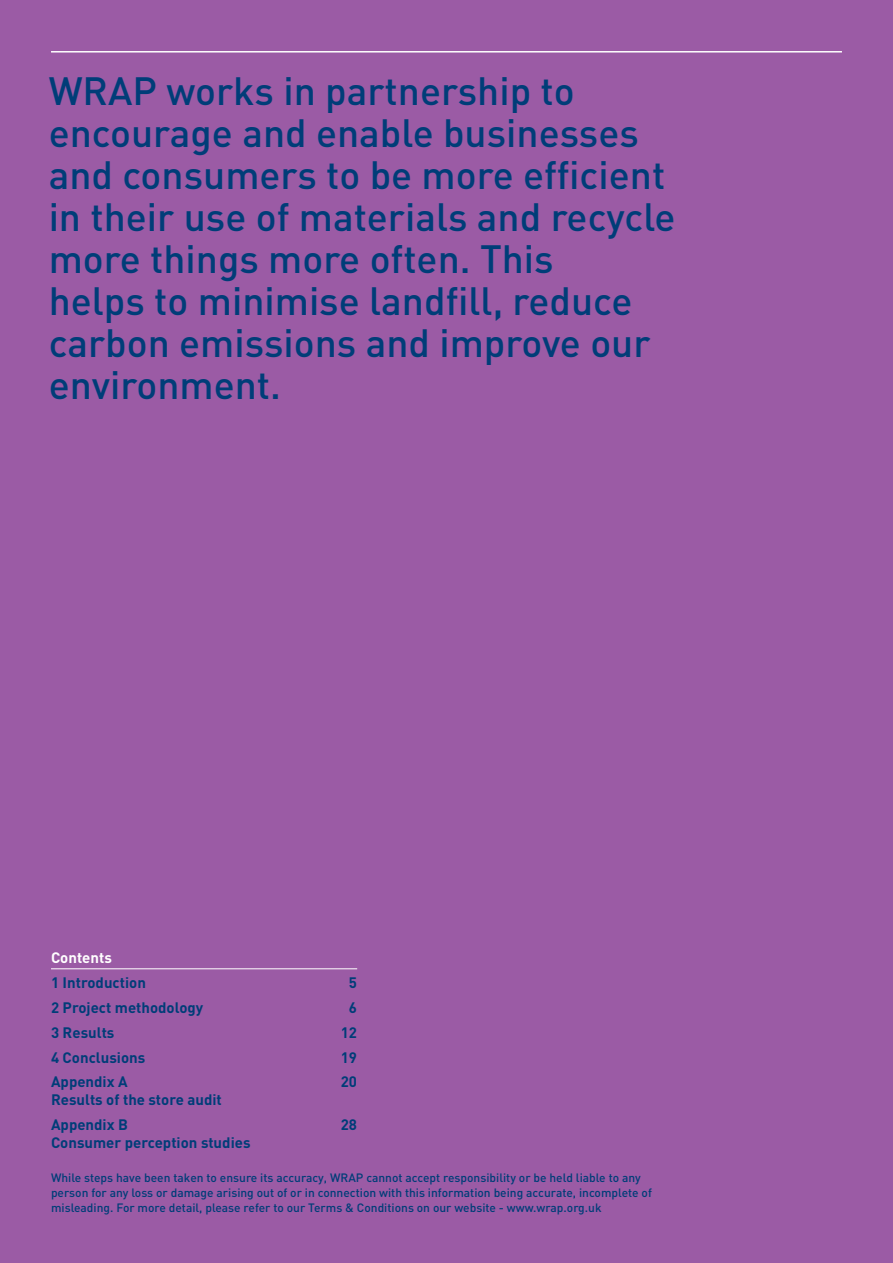
<style>
.page{position:relative;width:893px;height:1263px;background:#9b5ba5}
.page>*{position:absolute;margin:0;border:0;box-sizing:border-box;transform-origin:0 0}
.t1{font:500 39px/42px "DIN";color:#003d78}
.t2{font:700 15px/24.8px "DIN";color:#003d78}
.t3{font:700 15px "DIN";color:#fff}
.t4{font:500 12px/15px "DIN";color:#003d78}
</style>
<div class="page">
<hr style="left:51px;top:51px;width:791px;height:2px;background:#fff">
<hr style="left:51px;top:968px;width:306px;height:1px;background:#fff">
<p class="t1" style="left:49px;top:69px;width:628px">WRAP works in partnership to encourage and enable businesses and consumers to be more efficient in their use of materials and recycle more things more often. This<br>helps to minimise landfill, reduce carbon emissions and improve our environment.</p>
<p class="t3" style="left:51px;top:948px;width:62px">Contents</p>
<p class="t2" style="left:51px;top:970px;width:96px">1 Introduction</p>
<p class="t2" style="left:349px;top:970px;width:10px">5</p>
<p class="t2" style="left:51px;top:994px;width:154px">2 Project methodology</p>
<p class="t2" style="left:349px;top:994px;width:10px">6</p>
<p class="t2" style="left:51px;top:1019px;width:65px">3 Results</p>
<p class="t2" style="left:341px;top:1019px;width:18px">12</p>
<p class="t2" style="left:51px;top:1044px;width:96px">4 Conclusions</p>
<p class="t2" style="left:341px;top:1044px;width:18px">19</p>
<p class="t2" style="left:51px;top:1069px;width:78px">Appendix A</p>
<p class="t2" style="left:341px;top:1069px;width:18px">20</p>
<p class="t2" style="left:51px;top:1087px;width:172px">Results of the store audit<br>Appendix B</p>
<p class="t2" style="left:341px;top:1112px;width:18px">28</p>
<p class="t2" style="left:51px;top:1130px;width:201px">Consumer perception studies</p>
<p class="t4" style="left:51px;top:1170px;width:602px">While steps have been taken to ensure its accuracy, WRAP cannot accept responsibility or be held liable to any person for any loss or damage arising out of or in connection with this information being accurate, incomplete of misleading. For more detail, please refer to our Terms &amp; Conditions on our website - www.wrap.org.uk</p>
</div>
